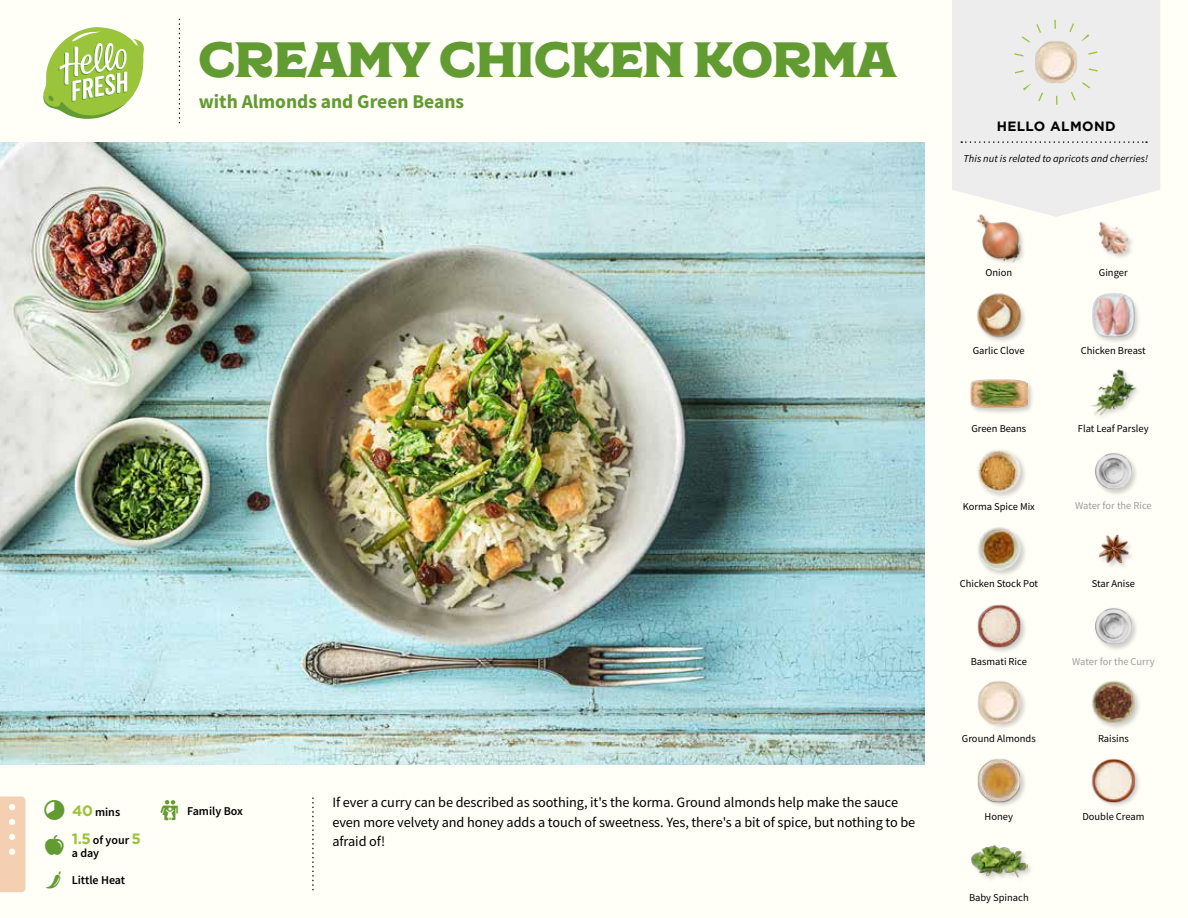
<style>
.page{position:relative;width:1188px;height:918px;background:#fffef7}
.page>*{position:absolute;margin:0;border:0;box-sizing:border-box;transform-origin:0 0}
.t1{font:49.5px "Regina Black Solid";color:#619b31}
.t2{font:700 19.5px "Source Sans Pro";color:#619b31}
.t3{font:14.25px/19.5px "Source Sans Pro";letter-spacing:-.005em;color:#000}
.t4{font:700 13.5px "Gotham";letter-spacing:.03em;color:#000}
.t5{font:600 12px/12.6px "Source Sans Pro";color:#000}
.t6{font:10.5px "Source Sans Pro";color:#000}
.t7{font:italic 10.5px "Source Sans Pro";letter-spacing:.01em;color:#000}
.t8{font:10.5px "Source Sans Pro";color:#9d9d9c}
.s1{font-family:"Gotham";font-weight:700;font-size:15px;color:#9ac43a}
</style>
<div class="page">
<img style="left:1091px;top:369px;width:46px;height:47px">
<div style="left:969px;top:378px;width:66px;height:38px;background:#000;opacity:.2"></div>
<img style="left:970px;top:378px;width:58px;height:38px">
<img style="left:1099px;top:222px;width:33px;height:36px">
<img style="left:976px;top:217px;width:48px;height:46px">
<img style="left:1092px;top:293px;width:47px;height:49px">
<img style="left:1095px;top:608px;width:41px;height:42px">
<img style="left:977px;top:604px;width:48px;height:48px">
<img style="left:1092px;top:681px;width:47px;height:47px">
<img style="left:1091px;top:758px;width:48px;height:48px">
<img style="left:978px;top:527px;width:47px;height:48px">
<img style="left:977px;top:681px;width:48px;height:47px">
<img style="left:977px;top:759px;width:48px;height:47px">
<img style="left:1095px;top:453px;width:41px;height:42px">
<img style="left:977px;top:450px;width:48px;height:47px">
<img style="left:977px;top:293px;width:48px;height:48px">
<div style="left:970px;top:844px;width:64px;height:40px;background:#000;opacity:.2"></div>
<img style="left:970px;top:844px;width:58px;height:40px">
<img style="left:1098px;top:534px;width:33px;height:33px">
<svg style="left:43px;top:27px;width:101px;height:92px"></svg>
<svg style="left:952px;top:0;width:208px;height:217px;background:#eeeeed"></svg>
<svg style="left:961px;top:141px;width:186px;height:2px"></svg>
<img style="left:1028px;top:34px;width:57px;height:57px">
<div style="left:1014px;top:20px;width:85px;height:85px;border:9px dashed #9ac43a;border-radius:50%"></div>
<svg style="left:0;top:796px;width:26px;height:96px;background:#f4d2b7"></svg>
<img style="left:0;top:142px;width:925px;height:623px">
<h1 class="t1" style="left:199px;top:30px;width:699px">CREAMY CHICKEN KORMA</h1>
<h2 class="t2" style="left:199px;top:88px;width:267px">with Almonds and Green Beans</h2>
<p class="t5" style="left:72px;top:806px;width:49px"><span class="s1">40</span> mins</p>
<p class="t5" style="left:187px;top:804px;width:57px">Family Box</p>
<p class="t5" style="left:72px;top:834px;width:71px"><span class="s1">1.5</span> of your <span class="s1">5 </span>a day</p>
<p class="t5" style="left:72px;top:873px;width:55px">Little Heat</p>
<p class="t3" style="left:332px;top:793px;width:584px">If ever a curry can be described as soothing, it's the korma. Ground almonds help make the sauce even more velvety and honey adds a touch of sweetness. Yes, there's a bit of spice, but nothing to be afraid of!</p>
<p class="t4" style="left:997px;top:117px;width:120px">HELLO ALMOND</p>
<p class="t7" style="left:963px;top:152px;width:186px">This nut is related to apricots and cherries!</p>
<p class="t6" style="left:985px;top:266px;width:28px">Onion</p>
<p class="t6" style="left:1099px;top:266px;width:30px">Ginger</p>
<p class="t6" style="left:973px;top:344px;width:53px">Garlic Clove</p>
<p class="t6" style="left:1081px;top:344px;width:66px">Chicken Breast</p>
<p class="t6" style="left:971px;top:422px;width:56px">Green Beans</p>
<p class="t6" style="left:1078px;top:422px;width:72px">Flat Leaf Parsley</p>
<p class="t6" style="left:963px;top:500px;width:74px">Korma Spice Mix</p>
<p class="t8" style="left:1075px;top:499px;width:78px">Water for the Rice</p>
<p class="t6" style="left:960px;top:577px;width:80px">Chicken Stock Pot</p>
<p class="t6" style="left:1092px;top:577px;width:45px">Star Anise</p>
<p class="t6" style="left:971px;top:655px;width:58px">Basmati Rice</p>
<p class="t8" style="left:1072px;top:655px;width:84px">Water for the Curry</p>
<p class="t6" style="left:962px;top:732px;width:75px">Ground Almonds</p>
<p class="t6" style="left:1098px;top:732px;width:32px">Raisins</p>
<p class="t6" style="left:985px;top:810px;width:30px">Honey</p>
<p class="t6" style="left:1082px;top:810px;width:64px">Double Cream</p>
<p class="t6" style="left:969px;top:891px;width:61px">Baby Spinach</p>
</div>
